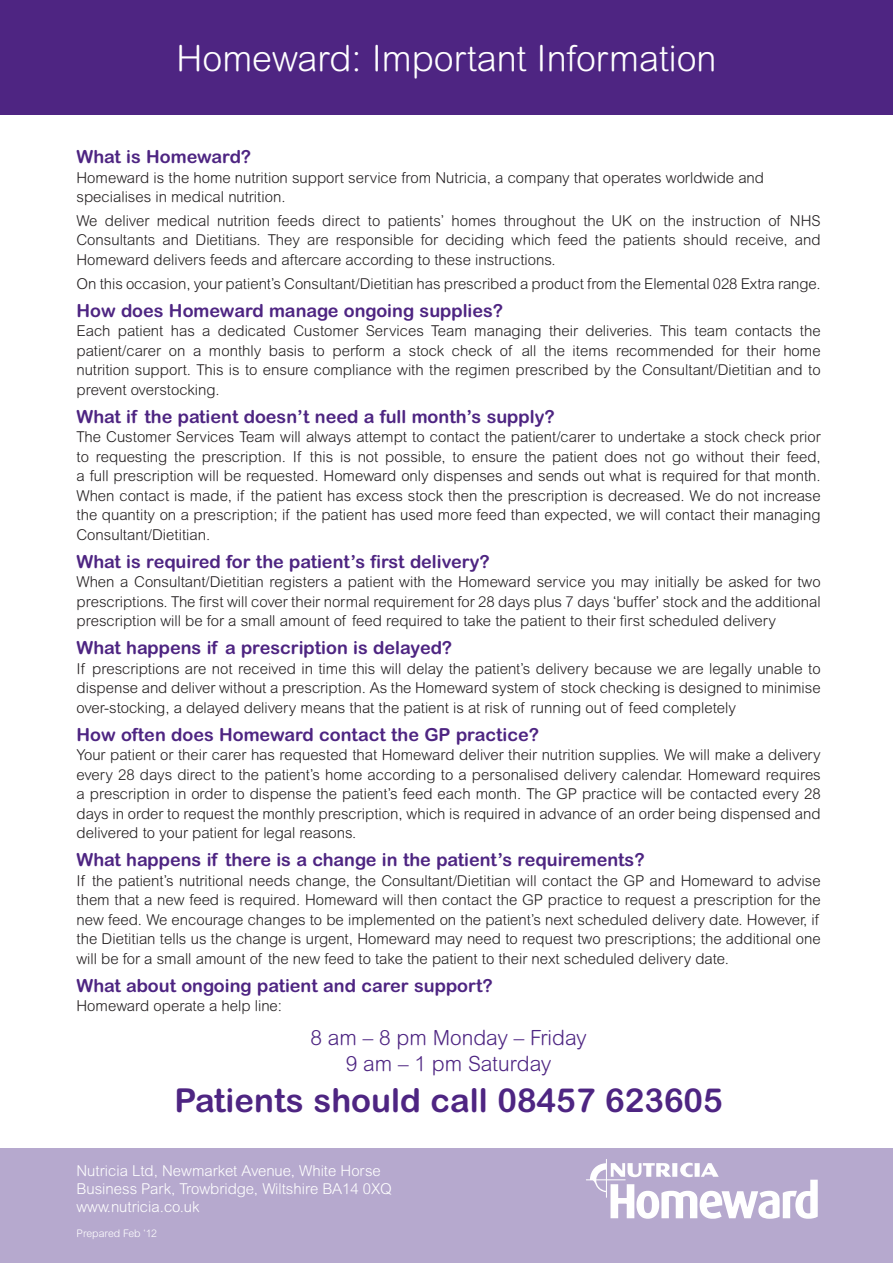
<style>
.page{position:relative;width:893px;height:1263px;background:#fff}
.page>*{position:absolute;margin:0;border:0;box-sizing:border-box;transform-origin:0 0}
.t1{font:300 36px "Arial Rounded MT";color:#fff}
.t2{font:700 33px "Arial Rounded MT";color:#4e2582}
.t3{font:300 21px/25.5px "Arial Rounded MT";color:#4e2582;text-align:center}
.t4{font:700 18px "Arial Rounded MT";color:#4e2582}
.t5{font:300 15px/19.5px "Arial Rounded MT";color:#231f20;text-align:justify}
.t6{font:300 15px/18px "Arial Rounded MT";color:#fff}
.t7{font:300 10.5px "Arial Rounded MT";color:#fff}
</style>
<div class="page">
<div style="left:0;top:1148px;width:893px;height:115px;background:#b6a9ce"></div>
<div style="left:0;top:0;width:893px;height:115px;background:#4e2582"></div>
<svg style="left:586px;top:1159px;width:232px;height:60px"></svg>
<h1 class="t1" style="left:177px;top:37px;width:541px">Homeward: Important Information</h1>
<p class="t4" style="left:77px;top:146px;width:176px">What is Homeward?</p>
<p class="t5" style="left:77px;top:167px;width:689px">Homeward is the home nutrition support service from Nutricia, a company that operates worldwide and specialises in medical nutrition.</p>
<p class="t5" style="left:77px;top:211px;width:746px">We deliver medical nutrition feeds direct to patients’ homes throughout the UK on the instruction of NHS Consultants and Dietitians. They are responsible for deciding which feed the patients should receive, and Homeward delivers feeds and aftercare according to these instructions.</p>
<p class="t5" style="left:77px;top:273px;width:746px">On this occasion, your patient’s Consultant/Dietitian has prescribed a product from the Elemental 028 Extra range.</p>
<p class="t4" style="left:77px;top:300px;width:428px">How does Homeward manage ongoing supplies?</p>
<p class="t5" style="left:77px;top:321px;width:746px">Each patient has a dedicated Customer Services Team managing their deliveries. This team contacts the patient/carer on a monthly basis to perform a stock check of all the items recommended for their home nutrition support. This is to ensure compliance with the regimen prescribed by the Consultant/Dietitian and to prevent overstocking.</p>
<p class="t4" style="left:77px;top:406px;width:480px">What if the patient doesn’t need a full month’s supply?</p>
<p class="t5" style="left:77px;top:427px;width:746px">The Customer Services Team will always attempt to contact the patient/carer to undertake a stock check prior to requesting the prescription. If this is not possible, to ensure the patient does not go without their feed, a full prescription will be requested. Homeward only dispenses and sends out what is required for that month.<br>When contact is made, if the patient has excess stock then the prescription is decreased. We do not increase the quantity on a prescription; if the patient has used more feed than expected, we will contact their managing Consultant/Dietitian.</p>
<p class="t4" style="left:77px;top:551px;width:415px">What is required for the patient’s first delivery?</p>
<p class="t5" style="left:77px;top:572px;width:746px">When a Consultant/Dietitian registers a patient with the Homeward service you may initially be asked for two prescriptions. The first will cover their normal requirement for 28 days plus 7 days ‘buffer’ stock and the additional prescription will be for a small amount of feed required to take the patient to their first scheduled delivery</p>
<p class="t4" style="left:77px;top:637px;width:377px">What happens if a prescription is delayed?</p>
<p class="t5" style="left:77px;top:658px;width:746px">If prescriptions are not received in time this will delay the patient’s delivery because we are legally unable to dispense and deliver without a prescription. As the Homeward system of stock checking is designed to minimise over-stocking, a delayed delivery means that the patient is at risk of running out of feed completely</p>
<p class="t4" style="left:77px;top:724px;width:464px">How often does Homeward contact the GP practice?</p>
<p class="t5" style="left:77px;top:745px;width:746px">Your patient or their carer has requested that Homeward deliver their nutrition supplies. We will make a delivery every 28 days direct to the patient’s home according to a personalised delivery calendar. Homeward requires a prescription in order to dispense the patient’s feed each month. The GP practice will be contacted every 28 days in order to request the monthly prescription, which is required in advance of an order being dispensed and delivered to your patient for legal reasons.</p>
<p class="t4" style="left:77px;top:849px;width:570px">What happens if there is a change in the patient’s requirements?</p>
<p class="t5" style="left:77px;top:870px;width:746px">If the patient’s nutritional needs change, the Consultant/Dietitian will contact the GP and Homeward to advise them that a new feed is required. Homeward will then contact the GP practice to request a prescription for the new feed. We encourage changes to be implemented on the patient’s next scheduled delivery date. However, if the Dietitian tells us the change is urgent, Homeward may need to request two prescriptions; the additional one will be for a small amount of the new feed to take the patient to their next scheduled delivery date.</p>
<p class="t4" style="left:77px;top:975px;width:418px">What about ongoing patient and carer support?</p>
<p class="t5" style="left:77px;top:996px;width:207px">Homeward operate a help line:</p>
<h3 class="t3" style="left:311px;top:1025px;width:278px">8 am – 8 pm Monday – Friday<br>9 am – 1 pm Saturday</h3>
<h2 class="t2" style="left:174px;top:1081px;width:550px">Patients should call 08457 623605</h2>
<p class="t6" style="left:77px;top:1161px;width:317px">Nutricia Ltd, Newmarket Avenue, White Horse<br>Business Park, Trowbridge, Wiltshire BA14 0XQ www.nutricia.co.uk</p>
<p class="t7" style="left:77px;top:1228px;width:82px">Prepared Feb ‘12</p>
</div>
